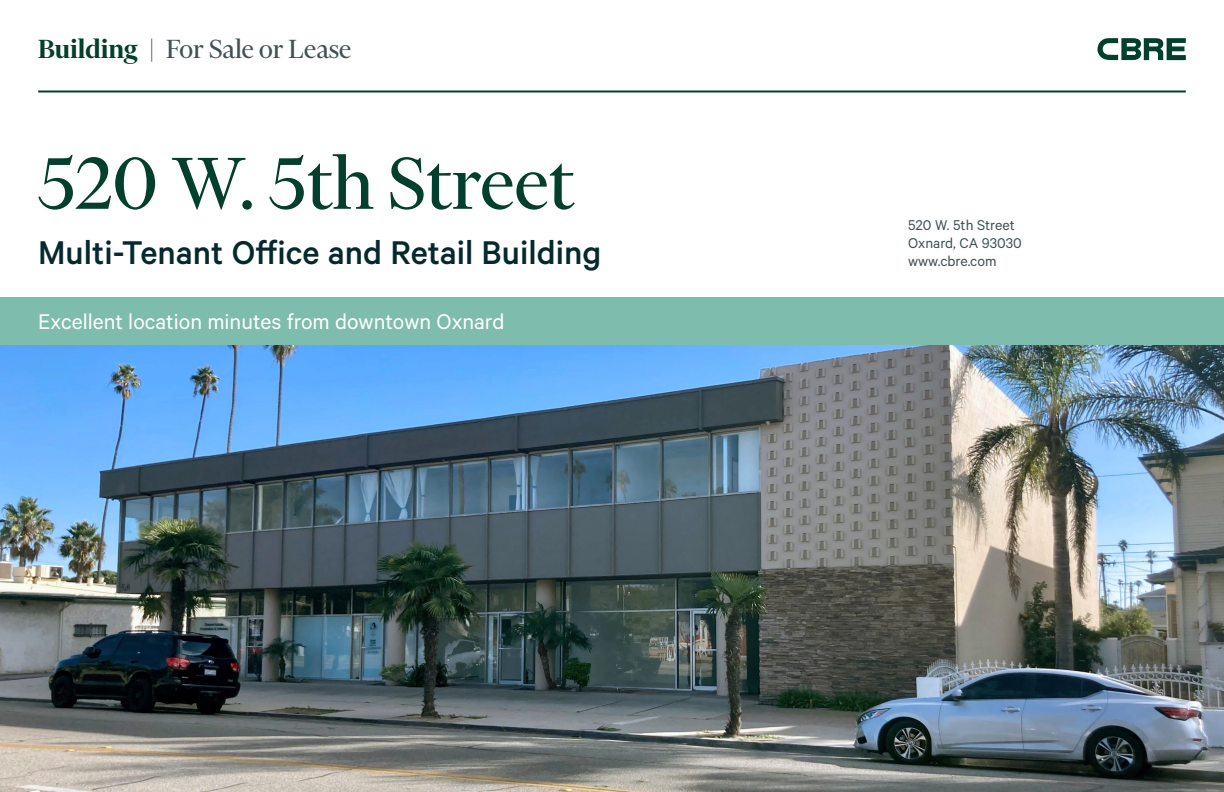
<style>
.page{position:relative;width:1224px;height:792px;background:#fff}
.page>*{position:absolute;margin:0;border:0;box-sizing:border-box;transform-origin:0 0}
.Heading_Large{font:84px "Financier Display";color:#023f2c}
.Subheading_Large{font:500 37px "Calibre";color:#05292c}
.t1{font:30px "Financier Display";color:#415255}
.Subheading_Large-2{font:24px "Calibre";color:#fff}
.t2{font:16px "Calibre";color:#415255}
.s1{font-weight:600;color:#023f2c}
</style>
<div class="page">
<img style="left:0;top:345px;width:1224px;height:447px">
<svg style="left:1097px;top:38px;width:89px;height:22px"></svg>
<hr style="left:38px;top:90px;width:1148px;height:2px;background:#023f2c">
<div style="left:0;top:297px;width:1224px;height:48px;background:#7ebcad"></div>
<p class="t1" style="left:38px;top:33px;width:315px"><span class="s1">Building</span> | For Sale or Lease</p>
<p class="Heading_Large" style="left:38px;top:140px;width:538px">520 W. 5th Street</p>
<p class="Subheading_Large" style="left:38px;top:231px;width:565px">Multi-Tenant Office and Retail Building</p>
<p class="Subheading_Large-2" style="left:38px;top:307px;width:468px">Excellent location minutes from downtown Oxnard</p>
<p class="t2" style="left:908px;top:216px;width:108px">520 W. 5th Street</p>
<p class="t2" style="left:908px;top:234px;width:115px">Oxnard, CA 93030</p>
<p class="t2" style="left:908px;top:252px;width:90px">www.cbre.com</p>
</div>
